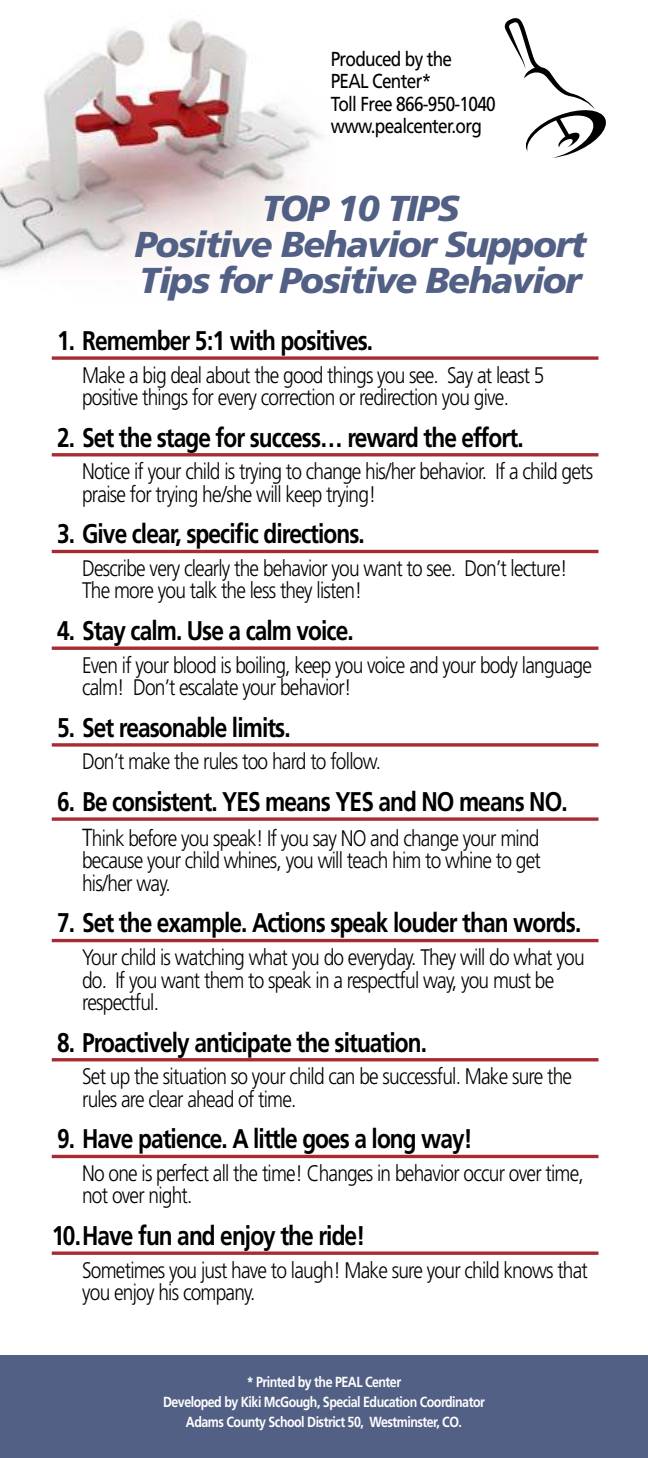
<style>
.page{position:relative;width:648px;height:1458px;background:#fff}
.page>*{position:absolute;margin:0;border:0;box-sizing:border-box;transform-origin:0 0}
.t1{font:italic 900 36px/36px "Frutiger";letter-spacing:-.04em;color:#536085;text-align:center}
.t2{font:700 27px "Frutiger";letter-spacing:-.04em;color:#000;scale:.84 1}
.t3{font:300 22.5px/22.5px "Frutiger";letter-spacing:-.04em;color:#000;scale:.85 1}
.t4{font:20.25px/22.5px "Frutiger";letter-spacing:-.04em;color:#000;scale:.85 1}
.t5{font:700 14.62px/20.2px "Frutiger";letter-spacing:-.04em;color:#fff;text-align:center;scale:.85 1}
.s1{font-size:24.75px}
</style>
<div class="page">
<div style="left:0;top:1355px;width:648px;height:103px;background:#536085"></div>
<img style="left:0;top:20px;width:321px;height:251px">
<svg style="left:52px;top:356px;width:547px;height:4px;background:#b44b50"></svg>
<hr style="left:52px;top:453px;width:547px;height:3px;background:#a72b30">
<hr style="left:52px;top:550px;width:547px;height:3px;background:#a72b30">
<hr style="left:52px;top:647px;width:547px;height:3px;background:#a72b30">
<svg style="left:52px;top:743px;width:547px;height:4px;background:#b44b4f"></svg>
<svg style="left:52px;top:817px;width:547px;height:4px;background:#b44b4f"></svg>
<hr style="left:52px;top:939px;width:547px;height:3px;background:#a72b30">
<hr style="left:52px;top:1058px;width:547px;height:3px;background:#a72b30">
<hr style="left:52px;top:1155px;width:547px;height:3px;background:#a72b30">
<svg style="left:52px;top:1251px;width:547px;height:4px;background:#b44b4f"></svg>
<svg style="left:505px;top:18px;width:101px;height:140px"></svg>
<p class="t4" style="left:331px;top:49px;width:196px">Produced by the<br>PEAL Center*<br>Toll Free 866-950-1040 www.pealcenter.org</p>
<h1 class="t1" style="left:135px;top:193px;width:453px">TOP 10 TIPS<br>Positive Behavior Support<br>Tips for Positive Behavior</h1>
<p class="t2" style="left:57px;top:329px;width:378px">1. Remember 5:1 with positives.</p>
<p class="t3" style="left:82px;top:365px;width:546px">Make a big deal about the good things you see. Say at least 5 positive things for every correction or redirection you give.</p>
<p class="t2" style="left:57px;top:426px;width:557px">2. Set the stage for success… reward the effort.</p>
<p class="t3" style="left:82px;top:462px;width:603px">Notice if your child is trying to change his/her behavior. If a child gets praise for trying he/she will keep trying!</p>
<p class="t2" style="left:57px;top:523px;width:368px">3. Give clear, specific directions.</p>
<p class="t3" style="left:82px;top:559px;width:573px">Describe very clearly the behavior you want to see. Don’t lecture!<br>The more you talk the less they listen!</p>
<p class="t2" style="left:57px;top:619px;width:355px">4. Stay calm. Use a calm voice.</p>
<p class="t3" style="left:82px;top:655px;width:601px">Even if your blood is boiling, keep you voice and your body language calm! Don’t escalate your behavior!</p>
<p class="t2" style="left:57px;top:716px;width:280px">5. Set reasonable limits.</p>
<p class="t3" style="left:82px;top:752px;width:353px">Don’t make the rules too hard to follow.</p>
<p class="t2" style="left:57px;top:790px;width:609px">6. Be consistent. YES means YES and NO means NO.</p>
<p class="t3" style="left:82px;top:828px;width:541px;text-align:justify"><span class="s1">T</span>hink before you speak! If you say NO and change your mind because your child whines, you will teach him to whine to get his/her way.</p>
<p class="t2" style="left:57px;top:912px;width:626px">7. Set the example. Actions speak louder than words.</p>
<p class="t3" style="left:82px;top:948px;width:593px">Your child is watching what you do everyday. They will do what you do. If you want them to speak in a respectful way, you must be respectful.</p>
<p class="t2" style="left:57px;top:1031px;width:442px">8. Proactively anticipate the situation.</p>
<p class="t3" style="left:82px;top:1067px;width:578px">Set up the situation so your child can be successful. Make sure the rules are clear ahead of time.</p>
<p class="t2" style="left:57px;top:1128px;width:496px">9. Have patience. A little goes a long way!</p>
<p class="t3" style="left:82px;top:1164px;width:592px">No one is perfect all the time! Changes in behavior occur over time, not over night.</p>
<p class="t2" style="left:52px;top:1224px;width:375px">10. Have fun and enjoy the ride!</p>
<p class="t3" style="left:82px;top:1260px;width:597px">Sometimes you just have to laugh! Make sure your child knows that you enjoy his company.</p>
<p class="t5" style="left:163px;top:1373px;width:380px">* Printed by the PEAL Center<br>Developed by Kiki McGough, Special Education Coordinator<br>Adams County School District 50, Westminster, CO.</p>
</div>
